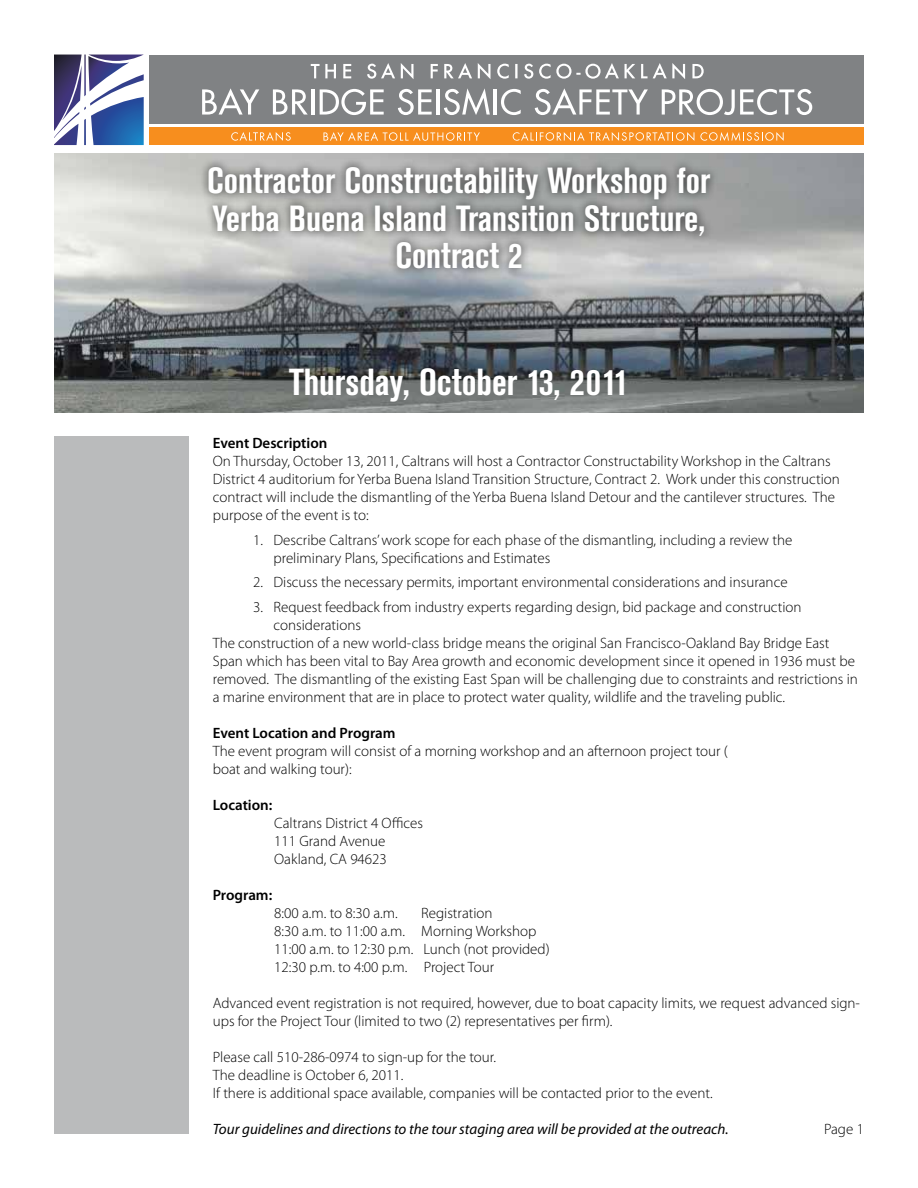
<style>
.page{position:relative;width:918px;height:1188px;background:#fff}
.page>*{position:absolute;margin:0;border:0;box-sizing:border-box;transform-origin:0 0}
.t1{font:700 condensed 37.2px "Akzidenz Grotesk BE";color:#fff}
.t2{font:700 condensed 36px/37.5px "Akzidenz Grotesk BE";color:#fff;text-align:center}
.t3{font:300 15px/18px "Myriad Pro";color:#000}
.t4{font:italic 15px "Myriad Pro";color:#000}
.t5{font:600 15px "Myriad Pro";color:#000}
</style>
<div class="page">
<img style="left:54px;top:153px;width:810px;height:260px">
<div style="left:150px;top:55px;width:714px;height:69px;background:#808284"></div>
<div style="left:150px;top:128px;width:714px;height:17px;background:#f78e1e"></div>
<svg style="left:323px;top:132px;width:157px;height:9px"></svg>
<svg style="left:513px;top:132px;width:181px;height:9px"></svg>
<svg style="left:700px;top:132px;width:84px;height:9px"></svg>
<svg style="left:231px;top:132px;width:60px;height:9px"></svg>
<svg style="left:311px;top:64px;width:25px;height:14px"></svg>
<svg style="left:343px;top:64px;width:8px;height:14px"></svg>
<svg style="left:367px;top:63px;width:28px;height:16px"></svg>
<svg style="left:401px;top:63px;width:13px;height:16px"></svg>
<svg style="left:431px;top:64px;width:7px;height:14px"></svg>
<svg style="left:444px;top:63px;width:28px;height:15px"></svg>
<svg style="left:478px;top:63px;width:12px;height:16px"></svg>
<svg style="left:497px;top:64px;width:12px;height:15px"></svg>
<hr style="left:515px;top:64px;width:3px;height:14px;background:#fff">
<svg style="left:524px;top:64px;width:9px;height:15px"></svg>
<svg style="left:539px;top:63px;width:80px;height:16px"></svg>
<svg style="left:625px;top:64px;width:10px;height:14px"></svg>
<svg style="left:641px;top:63px;width:44px;height:16px"></svg>
<svg style="left:692px;top:64px;width:12px;height:14px"></svg>
<svg style="left:202px;top:88px;width:57px;height:27px"></svg>
<svg style="left:273px;top:89px;width:35px;height:26px"></svg>
<hr style="left:311px;top:89px;width:3px;height:26px;background:#fff">
<svg style="left:320px;top:89px;width:64px;height:26px"></svg>
<svg style="left:398px;top:89px;width:34px;height:26px"></svg>
<hr style="left:436px;top:89px;width:4px;height:26px;background:#fff">
<svg style="left:444px;top:88px;width:46px;height:27px"></svg>
<hr style="left:494px;top:89px;width:3px;height:26px;background:#fff">
<svg style="left:501px;top:89px;width:20px;height:26px"></svg>
<svg style="left:535px;top:88px;width:113px;height:27px"></svg>
<svg style="left:662px;top:89px;width:150px;height:26px"></svg>
<svg style="left:54px;top:55px;width:90px;height:90px"></svg>
<div style="left:199px;top:158px;width:521px;height:120px;background:#000;opacity:.75"></div>
<div style="left:54px;top:436px;width:135px;height:698px;background:#babbbc"></div>
<h2 class="t2" style="left:207px;top:163px;width:505px">Contractor Constructability Workshop for<br>Yerba Buena Island Transition Structure,<br>Contract 2</h2>
<h1 class="t1" style="left:289px;top:361px;width:341px">Thursday, October 13, 2011</h1>
<p class="t5" style="left:213px;top:433px;width:116px">Event Description</p>
<p class="t3" style="left:213px;top:452px;width:629px">On Thursday, October 13, 2011, Caltrans will host a Contractor Constructability Workshop in the Caltrans District 4 auditorium for Yerba Buena Island Transition Structure, Contract 2. Work under this construction contract will include the dismantling of the Yerba Buena Island Detour and the cantilever structures. The purpose of the event is to:</p>
<p class="t3" style="left:274px;top:530px;width:520px;text-indent:-20px">1. Describe Caltrans’ work scope for each phase of the dismantling, including a review the preliminary Plans, Specifications and Estimates</p>
<p class="t3" style="left:253px;top:573px;width:536px">2. Discuss the necessary permits, important environmental considerations and insurance</p>
<p class="t3" style="left:253px;top:598px;width:550px">3. Request feedback from industry experts regarding design, bid package and construction</p>
<p class="t3" style="left:274px;top:616px;width:89px">considerations</p>
<p class="t3" style="left:213px;top:634px;width:618px">The construction of a new world-class bridge means the original San Francisco-Oakland Bay Bridge East</p>
<p class="t3" style="left:213px;top:652px;width:644px">Span which has been vital to Bay Area growth and economic development since it opened in 1936 must be</p>
<p class="t3" style="left:213px;top:670px;width:647px">removed. The dismantling of the existing East Span will be challenging due to constraints and restrictions in</p>
<p class="t3" style="left:213px;top:688px;width:574px">a marine environment that are in place to protect water quality, wildlife and the traveling public.</p>
<p class="t5" style="left:213px;top:723px;width:184px">Event Location and Program</p>
<p class="t3" style="left:213px;top:742px;width:517px">The event program will consist of a morning workshop and an afternoon project tour ( boat and walking tour):</p>
<p class="t5" style="left:213px;top:795px;width:61px">Location:</p>
<p class="t3" style="left:274px;top:814px;width:150px">Caltrans District 4 Offices<br>111 Grand Avenue<br>Oakland, CA 94623</p>
<p class="t5" style="left:213px;top:885px;width:61px">Program:</p>
<p class="t3" style="left:274px;top:904px;width:125px">8:00 a.m. to 8:30 a.m.</p>
<p class="t3" style="left:274px;top:904px;width:277px;text-indent:147px">Registration<br>8:30 a.m. to 11:00 a.m. Morning Workshop 11:00 a.m. to 12:30 p.m. Lunch (not provided)<br>12:30 p.m. to 4:00 p.m. Project Tour</p>
<p class="t3" style="left:213px;top:994px;width:649px">Advanced event registration is not required, however, due to boat capacity limits, we request advanced sign&shy;ups for the Project Tour (limited to two (2) representatives per firm).</p>
<p class="t3" style="left:213px;top:1048px;width:501px">Please call 510-286-0974 to sign-up for the tour.<br>The deadline is October 6, 2011.<br>If there is additional space available, companies will be contacted prior to the event.</p>
<p class="t4" style="left:213px;top:1120px;width:518px">Tour guidelines and directions to the tour staging area will be provided at the outreach.</p>
<p class="t3" style="left:824px;top:1120px;width:41px">Page 1</p>
</div>
